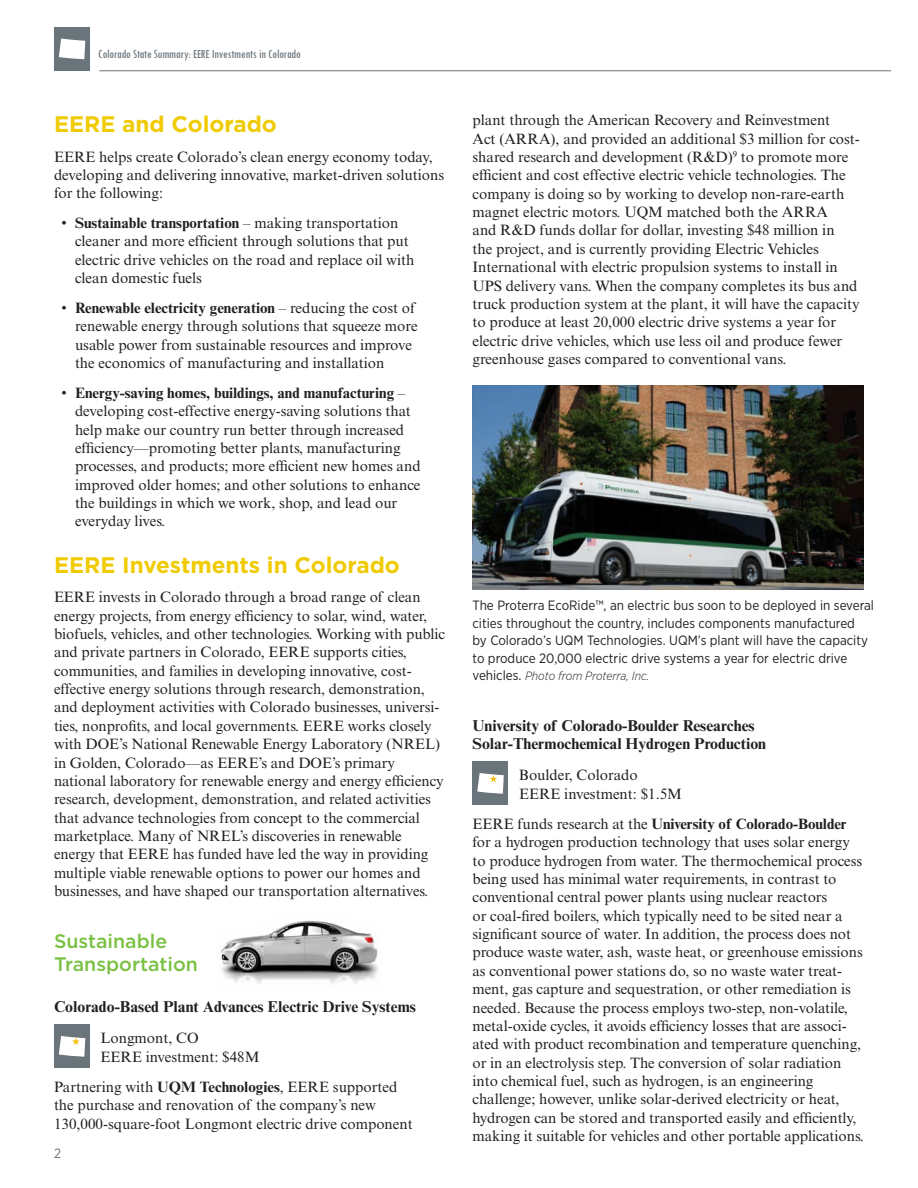
<style>
.page{position:relative;width:918px;height:1188px;background:#fff}
.page>*{position:absolute;margin:0;border:0;box-sizing:border-box;transform-origin:0 0}
.t1{font:700 22.5px "Gotham";color:#f0cb02}
.t2{font:500 19.5px/22.5px "Gotham";color:#79c142}
.t3{font:700 15.75px/18.5px "Times New Roman MT Std";color:#231f20}
.t4{font:15px/18.5px "Times New Roman MT Std";color:#231f20}
.t5{font:13.5px/17.7px "Gotham Narrow";color:#231f20}
.t6{font:13.5px "Gotham Narrow";color:#6a747b}
.t7{font:condensed 12.75px "Tw Cen";letter-spacing:-.01em;color:#6a747b}
.t8{font:italic 300 12px "Gotham Narrow";color:#231f20}
.s1{font-weight:700}
.s2{font-weight:400;font-style:normal;font-size:13.5px}
</style>
<div class="page">
<hr style="left:99px;top:70px;width:792px;height:1px;background:#6a747b">
<div style="left:54px;top:27px;width:35px;height:44px;background:#6a747b"></div>
<svg style="left:59px;top:39px;width:26px;height:20px"></svg>
<div style="left:54px;top:1024px;width:35px;height:44px;background:#6a747b"></div>
<svg style="left:59px;top:1036px;width:26px;height:21px"></svg>
<img style="left:472px;top:386px;width:392px;height:203px">
<div style="left:472px;top:761px;width:36px;height:44px;background:#6a747b"></div>
<svg style="left:477px;top:773px;width:27px;height:21px"></svg>
<img style="left:221px;top:920px;width:160px;height:64px">
<p class="t7" style="left:98px;top:46px;width:204px">Colorado State Summary: EERE Investments in Colorado</p>
<h1 class="t1" style="left:54px;top:110px;width:224px">EERE and Colorado</h1>
<p class="t4" style="left:54px;top:147px;width:392px">EERE helps create Colorado’s clean energy economy today, developing and delivering innovative, market-driven solutions for the following:</p>
<p class="t4" style="left:75px;top:214px;width:341px;text-indent:-14px">• <span class="s1">Sustainable transportation</span> – making transportation cleaner and more efficient through solutions that put electric drive vehicles on the road and replace oil with clean domestic fuels</p>
<p class="t4" style="left:75px;top:299px;width:344px;text-indent:-14px">• <span class="s1">Renewable electricity generation</span> – reducing the cost of renewable energy through solutions that squeeze more usable power from sustainable resources and improve the economics of manufacturing and installation</p>
<p class="t4" style="left:75px;top:384px;width:347px;text-indent:-14px">• <span class="s1">Energy-saving homes, buildings, and manufacturing</span> – developing cost-effective energy-saving solutions that help make our country run better through increased efficiency—promoting better plants, manufacturing processes, and products; more efficient new homes and improved older homes; and other solutions to enhance the buildings in which we work, shop, and lead our everyday lives.</p>
<h1 class="t1" style="left:54px;top:550px;width:347px">EERE Investments in Colorado</h1>
<p class="t4" style="left:54px;top:588px;width:393px">EERE invests in Colorado through a broad range of clean energy projects, from energy efficiency to solar, wind, water, biofuels, vehicles, and other technologies. Working with public and private partners in Colorado, EERE supports cities, communities, and families in developing innovative, cost&shy;effective energy solutions through research, demonstration, and deployment activities with Colorado businesses, universi&shy;ties, nonprofits, and local governments. EERE works closely with DOE’s National Renewable Energy Laboratory (NREL) in Golden, Colorado—as EERE’s and DOE’s primary national laboratory for renewable energy and energy efficiency research, development, demonstration, and related activities that advance technologies from concept to the commercial marketplace. Many of NREL’s discoveries in renewable energy that EERE has funded have led the way in providing multiple viable renewable options to power our homes and businesses, and have shaped our transportation alternatives.</p>
<h2 class="t2" style="left:54px;top:930px;width:145px">Sustainable<br>Transportation</h2>
<p class="t3" style="left:54px;top:997px;width:363px">Colorado-Based Plant Advances Electric Drive Systems</p>
<p class="t4" style="left:100px;top:1028px;width:161px">Longmont, CO<br>EERE investment: $48M</p>
<p class="t4" style="left:54px;top:1078px;width:360px">Partnering with <span class="s1">UQM Technologies</span>, EERE supported the purchase and renovation of the company’s new<br>130,000-square-foot Longmont electric drive component</p>
<p class="t6" style="left:54px;top:1145px;width:9px">2</p>
<p class="t4" style="left:472px;top:111px;width:389px">plant through the American Recovery and Reinvestment<br>Act (ARRA), and provided an additional $3 million for cost&shy;shared research and development (R&amp;D)<sup>9</sup> to promote more efficient and cost effective electric vehicle technologies. The company is doing so by working to develop non-rare-earth magnet electric motors. UQM matched both the ARRA<br>and R&amp;D funds dollar for dollar, investing $48 million in<br>the project, and is currently providing Electric Vehicles International with electric propulsion systems to install in UPS delivery vans. When the company completes its bus and truck production system at the plant, it will have the capacity to produce at least 20,000 electric drive systems a year for electric drive vehicles, which use less oil and produce fewer greenhouse gases compared to conventional vans.</p>
<p class="t5" style="left:472px;top:596px;width:403px">The Proterra EcoRide™, an electric bus soon to be deployed in several cities throughout the country, includes components manufactured<br>by Colorado’s UQM Technologies. UQM’s plant will have the capacity to produce 20,000 electric drive systems a year for electric drive</p>
<p class="t8" style="left:472px;top:669px;width:178px"><span class="s2">vehicles.</span> Photo from Proterra, Inc.</p>
<p class="t3" style="left:472px;top:716px;width:295px">University of Colorado-Boulder Researches<br>Solar-Thermochemical Hydrogen Production</p>
<p class="t4" style="left:519px;top:765px;width:165px">Boulder, Colorado<br>EERE investment: $1.5M</p>
<p class="t4" style="left:472px;top:815px;width:393px">EERE funds research at the <span class="s1">University of Colorado-Boulder </span>for a hydrogen production technology that uses solar energy to produce hydrogen from water. The thermochemical process being used has minimal water requirements, in contrast to conventional central power plants using nuclear reactors<br>or coal-fired boilers, which typically need to be sited near a significant source of water. In addition, the process does not produce waste water, ash, waste heat, or greenhouse emissions as conventional power stations do, so no waste water treat&shy;ment, gas capture and sequestration, or other remediation is needed. Because the process employs two-step, non-volatile, metal-oxide cycles, it avoids efficiency losses that are associ&shy;ated with product recombination and temperature quenching, or in an electrolysis step. The conversion of solar radiation into chemical fuel, such as hydrogen, is an engineering challenge; however, unlike solar-derived electricity or heat, hydrogen can be stored and transported easily and efficiently, making it suitable for vehicles and other portable applications.</p>
</div>
